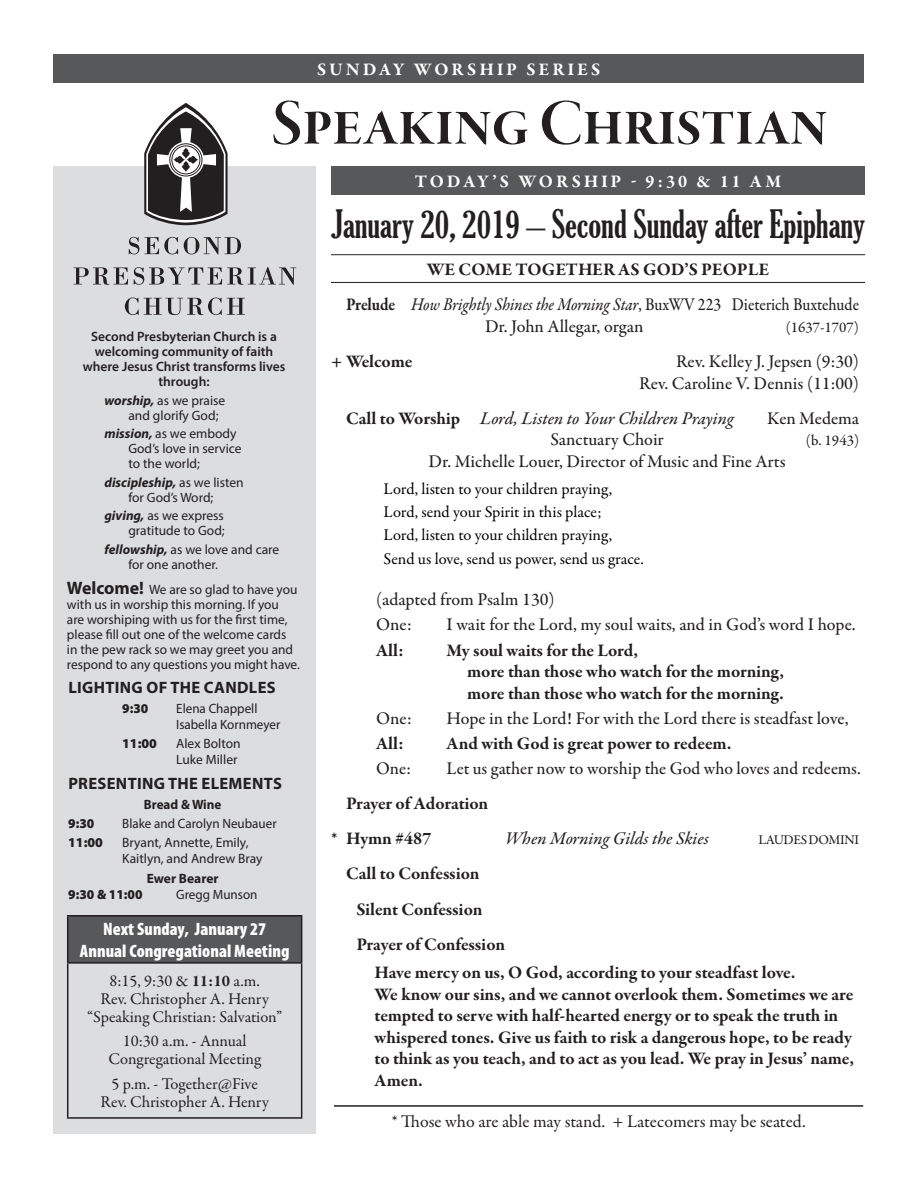
<style>
.page{position:relative;width:918px;height:1188px;background:#fff}
.page>*{position:absolute;margin:0;border:0;box-sizing:border-box;transform-origin:0 0}
.CALL_TO_CONFESSION{font:67.5px "Garamond Premr Pro Smbd Disp";color:#231f20}
.Date___Sunday_Info{font:extra-condensed 37.5px "Gloucester";color:#231f20}
.CALL_TO_CONFESSION-2{font:700 18px/21.6px "Garamond Premr Pro";letter-spacing:-.005em;color:#231f20}
.CALL_TO_WORSHIP{font:500 18px "Garamond Premr Pro";color:#231f20}
.CALL_TO_WORSHIP-2{font:700 18px/21.6px "Garamond Premr Pro";letter-spacing:-.005em;color:#231f20}
.Normal_3-Tabs{font:500 18px/21.6px "Garamond Premr Pro";color:#231f20;text-align:right}
.Normal_3-Tabs-2{font:500 18px/21.6px "Garamond Premr Pro";color:#231f20;scale:.89 1}
.Normal_3-Tabs-3{font:700 18px "Garamond Premr Pro";letter-spacing:-.005em;color:#231f20}
.Normal_3-Tabs-4{font:18px "Garamond Premr Pro Med It";letter-spacing:-.005em;color:#231f20}
.Normal_3-Tabs-5{font:18px "Garamond Premr Pro";color:#231f20}
.t1{font:900 condensed 18px/21.6px "Myriad Pro";color:#fff;text-align:center}
.Paragraph_Style{font:700 18px "Garamond Premr Pro";letter-spacing:.16em;color:#fff}
.HEADER-Service_Secti{font:700 18px "Garamond Premr Pro";color:#231f20}
.t2{font:16.5px/18px "Garamond Premr Pro";letter-spacing:-.005em;color:#231f20;text-align:center}
.Service_Hymn_-_Text{font:16.5px "Garamond Premr Pro";color:#000}
.Notes_BOLD{font:700 16.5px "Myriad Pro";letter-spacing:.02em;color:#231f20}
.Normal_3-Tabs-6{font:500 15px "Garamond Premr Pro";color:#231f20}
.Notes{font:13.5px/15px "Myriad Pro";color:#231f20}
.Notes-2{font:600 13.5px/15px "Myriad Pro";color:#231f20;text-align:center}
.Notes-3{font:900 13.5px "Myriad Pro";color:#231f20}
.Notes-4{font:700 13.5px "Myriad Pro";color:#231f20}
.Normal_3-Tabs-7{font:500 13.5px "Garamond Premr Pro";letter-spacing:-.03em;color:#231f20}
.s1{font-weight:700;font-style:italic}
.s2{font-weight:700;font-size:18px}
.s3{font-weight:700}
.s4{font-family:"Garamond Premr Pro Med It";font-weight:400}
.s5{font-family:"Garamond Premr Pro";font-weight:700}
</style>
<div class="page">
<div style="left:54px;top:166px;width:262px;height:968px;background:#dcdddf"></div>
<div style="left:68px;top:916px;width:234px;height:47px;background:#57585a"></div>
<hr style="left:67px;top:917px;width:1px;height:45px;background:#231f20">
<hr style="left:67px;top:915px;width:235px;height:2px;background:#231f20">
<hr style="left:301px;top:917px;width:1px;height:45px;background:#231f20">
<hr style="left:67px;top:964px;width:1px;height:153px;background:#231f20">
<hr style="left:67px;top:962px;width:235px;height:2px;background:#231f20">
<hr style="left:301px;top:964px;width:1px;height:153px;background:#231f20">
<hr style="left:67px;top:1117px;width:235px;height:2px;background:#231f20">
<div style="left:54px;top:54px;width:810px;height:28px;background:#57585a"></div>
<svg style="left:129px;top:237px;width:10px;height:17px"></svg>
<svg style="left:145px;top:237px;width:33px;height:17px"></svg>
<svg style="left:184px;top:237px;width:57px;height:17px"></svg>
<svg style="left:74px;top:267px;width:54px;height:18px"></svg>
<svg style="left:134px;top:267px;width:162px;height:18px"></svg>
<svg style="left:125px;top:298px;width:120px;height:17px"></svg>
<svg style="left:144px;top:103px;width:84px;height:122px"></svg>
<div style="left:331px;top:166px;width:534px;height:28px;background:#57585a"></div>
<hr style="left:334px;top:1105px;width:529px;height:2px;background:#231f20">
<hr style="left:331px;top:254px;width:534px;height:1px;background:#231f20">
<hr style="left:331px;top:282px;width:534px;height:1px;background:#231f20">
<p class="Paragraph_Style" style="left:317px;top:58px;width:285px">SUNDAY WORSHIP SERIES</p>
<p class="CALL_TO_CONFESSION" style="left:271px;top:86px;width:557px">Speaking Christian</p>
<p class="Notes-2" style="left:83px;top:329px;width:204px">Second Presbyterian Church is a welcoming community of faith where Jesus Christ transforms lives through:</p>
<p class="Notes" style="left:128px;top:393px;width:98px;text-indent:-24px"><span class="s1">worship,</span> as we praise and glorify God;</p>
<p class="Notes" style="left:128px;top:426px;width:115px;text-indent:-24px"><span class="s1">mission,</span> as we embody<br>God’s love in service to the world;</p>
<p class="Notes" style="left:104px;top:475px;width:141px;text-align:center"><span class="s1">discipleship,</span> as we listen for God’s Word;</p>
<p class="Notes" style="left:104px;top:508px;width:122px;text-align:right"><span class="s1">giving,</span> as we express gratitude to God;</p>
<p class="Notes" style="left:128px;top:542px;width:152px;text-indent:-24px"><span class="s1">fellowship,</span> as we love and care for one another.</p>
<p class="Notes" style="left:67px;top:581px;width:235px"><span class="s2">Welcome!</span> We are so glad to have you with us in worship this morning. If you<br>are worshiping with us for the first time, please fill out one of the welcome cards in the pew rack so we may greet you and respond to any questions you might have.</p>
<p class="Notes_BOLD" style="left:68px;top:677px;width:209px">LIGHTING OF THE CANDLES</p>
<p class="Notes-3" style="left:122px;top:701px;width:28px">9:30</p>
<p class="Notes" style="left:176px;top:700px;width:106px;line-height:16.2px">Elena Chappell<br>Isabella Kornmeyer</p>
<p class="Notes-3" style="left:122px;top:736px;width:36px">11:00</p>
<p class="Notes" style="left:176px;top:735px;width:66px;line-height:16.2px">Alex Bolton<br>Luke Miller</p>
<p class="Notes_BOLD" style="left:68px;top:773px;width:215px">PRESENTING THE ELEMENTS</p>
<p class="Notes-4" style="left:144px;top:796px;width:79px">Bread &amp; Wine</p>
<p class="Notes-3" style="left:68px;top:816px;width:28px">9:30</p>
<p class="Notes" style="left:122px;top:816px;width:156px">Blake and Carolyn Neubauer</p>
<p class="Notes-3" style="left:68px;top:835px;width:36px">11:00</p>
<p class="Notes" style="left:122px;top:834px;width:142px;line-height:16.2px">Bryant, Annette, Emily,<br>Kaitlyn, and Andrew Bray</p>
<p class="Notes-4" style="left:147px;top:869px;width:73px">Ewer Bearer</p>
<p class="Notes-3" style="left:68px;top:887px;width:76px">9:30 &amp; 11:00</p>
<p class="Notes" style="left:176px;top:887px;width:83px">Gregg Munson</p>
<p class="t1" style="left:80px;top:918px;width:211px">Next Sunday, January 27<br>Annual Congregational Meeting</p>
<p class="t2" style="left:87px;top:972px;width:197px">8:15, 9:30 &amp; <span class="s3">11:10</span> a.m.<br>Rev. Christopher A. Henry “Speaking Christian: Salvation”</p>
<p class="t2" style="left:108px;top:1033px;width:154px">10:30 a.m. - Annual<br>Congregational Meeting</p>
<p class="t2" style="left:100px;top:1075px;width:170px">5 p.m. - Together@Five<br>Rev. Christopher A. Henry</p>
<p class="Paragraph_Style" style="left:415px;top:170px;width:368px">TODAY’S WORSHIP - 9:30 &amp; 11 AM</p>
<p class="Date___Sunday_Info" style="left:331px;top:203px;width:535px">January 20, 2019 – Second Sunday after Epiphany</p>
<p class="HEADER-Service_Secti" style="left:427px;top:259px;width:344px">WE COME TOGETHER AS GOD’S PEOPLE</p>
<p class="Normal_3-Tabs-2" style="left:485px;top:294px;width:422px;text-indent:-139px"><span class="s3">Prelude</span> <span class="s4">How Brightly Shines the Morning Star</span>, BuxWV 223 Dieterich Buxtehude<br>Dr. John Allegar, organ</p>
<p class="Normal_3-Tabs-6" style="left:786px;top:318px;width:75px">(1637-1707)</p>
<p class="Normal_3-Tabs-3" style="left:331px;top:350px;width:83px">+ Welcome</p>
<p class="Normal_3-Tabs" style="left:639px;top:351px;width:222px">Rev. Kelley J. Jepsen (9:30)<br>Rev. Caroline V. Dennis (11:00)</p>
<p class="Normal_3-Tabs-4" style="left:346px;top:407px;width:389px"><span class="s5">Call to Worship</span> Lord, Listen to Your Children Praying</p>
<p class="Normal_3-Tabs" style="left:767px;top:408px;width:93px">Ken Medema</p>
<p class="Normal_3-Tabs" style="left:550px;top:429px;width:115px">Sanctuary Choir</p>
<p class="Normal_3-Tabs-6" style="left:806px;top:432px;width:55px">(b. 1943)</p>
<p class="Normal_3-Tabs" style="left:429px;top:451px;width:358px">Dr. Michelle Louer, Director of Music and Fine Arts</p>
<p class="Service_Hymn_-_Text" style="left:384px;top:478px;width:230px">Lord, listen to your children praying,</p>
<p class="Service_Hymn_-_Text" style="left:384px;top:502px;width:220px">Lord, send your Spirit in this place;</p>
<p class="Service_Hymn_-_Text" style="left:384px;top:525px;width:230px">Lord, listen to your children praying,</p>
<p class="Service_Hymn_-_Text" style="left:384px;top:548px;width:262px">Send us love, send us power, send us grace.</p>
<p class="CALL_TO_WORSHIP" style="left:376px;top:589px;width:180px">(adapted from Psalm 130)</p>
<p class="CALL_TO_WORSHIP" style="left:376px;top:614px;width:37px">One:</p>
<p class="CALL_TO_WORSHIP" style="left:447px;top:614px;width:411px">I wait for the Lord, my soul waits, and in God’s word I hope.</p>
<p class="CALL_TO_WORSHIP-2" style="left:376px;top:639px;width:29px">All:</p>
<p class="CALL_TO_WORSHIP-2" style="left:467px;top:639px;width:319px;text-indent:-21px">My soul waits for the Lord,<br>more than those who watch for the morning, more than those who watch for the morning.</p>
<p class="CALL_TO_WORSHIP" style="left:376px;top:707px;width:37px">One:</p>
<p class="CALL_TO_WORSHIP" style="left:447px;top:707px;width:403px">Hope in the Lord! For with the Lord there is steadfast love,</p>
<p class="CALL_TO_WORSHIP-2" style="left:376px;top:733px;width:29px">All:</p>
<p class="CALL_TO_WORSHIP-2" style="left:447px;top:733px;width:286px">And with God is great power to redeem.</p>
<p class="CALL_TO_WORSHIP" style="left:376px;top:758px;width:37px">One:</p>
<p class="CALL_TO_WORSHIP" style="left:447px;top:758px;width:416px">Let us gather now to worship the God who loves and redeems.</p>
<p class="Normal_3-Tabs-3" style="left:346px;top:793px;width:144px">Prayer of Adoration</p>
<p class="Normal_3-Tabs-3" style="left:331px;top:828px;width:102px">* Hymn #487</p>
<p class="Normal_3-Tabs-4" style="left:505px;top:827px;width:205px">When Morning Gilds the Skies</p>
<p class="Normal_3-Tabs-7" style="left:758px;top:832px;width:102px">LAUDES DOMINI</p>
<p class="Normal_3-Tabs-3" style="left:346px;top:863px;width:135px">Call to Confession</p>
<p class="Normal_3-Tabs-3" style="left:356px;top:898px;width:128px">Silent Confession</p>
<p class="Normal_3-Tabs-3" style="left:356px;top:933px;width:150px">Prayer of Confession</p>
<p class="CALL_TO_CONFESSION-2" style="left:375px;top:962px;width:481px">Have mercy on us, O God, according to your steadfast love.<br>We know our sins, and we cannot overlook them. Sometimes we are tempted to serve with half-hearted energy or to speak the truth in whispered tones. Give us faith to risk a dangerous hope, to be ready to think as you teach, and to act as you lead. We pray in Jesus’ name, Amen.</p>
<p class="Normal_3-Tabs-5" style="left:392px;top:1110px;width:415px">* Those who are able may stand. + Latecomers may be seated.</p>
</div>
